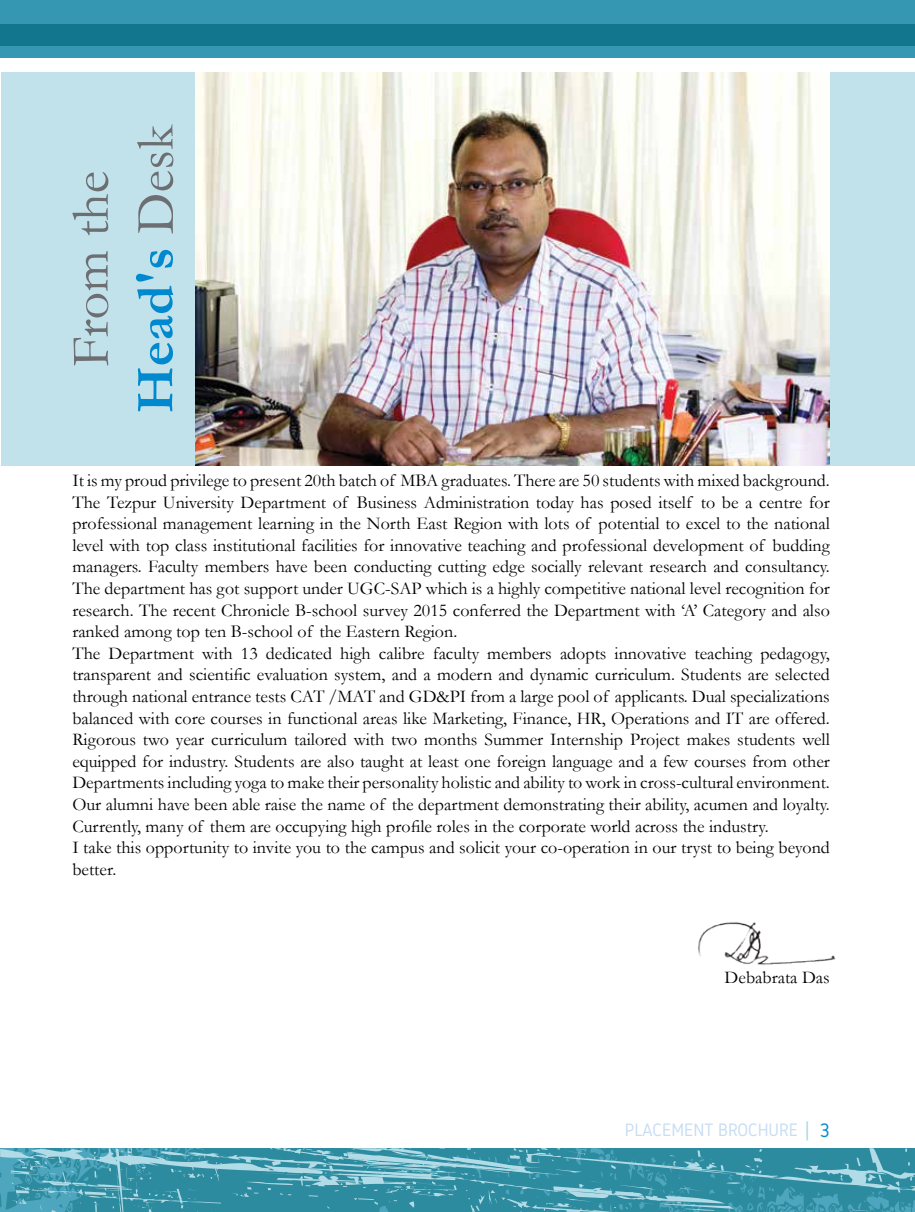
<style>
.page{position:relative;width:915px;height:1212px;background:#fff}
.page>*{position:absolute;margin:0;border:0;box-sizing:border-box;transform-origin:0 0}
.t1{font:54px/64.8px "Garamond";color:#6d6e71;text-align:center}
.t2{font:18px/21.6px "Garamond";color:#000}
.t3{font:18px "Gidole";color:#c7ddf3}
.s1{font-weight:700;color:#0089cf}
.s2{font-size:19.5px;color:#a4d5e2}
.s3{font-size:19.5px;color:#0089cf}
</style>
<div class="page">
<div style="left:0;top:0;width:914px;height:57px;background:#3597b2"></div>
<div style="left:0;top:25px;width:914px;height:21px;background:#13768f"></div>
<svg style="left:0;top:1148px;width:914px;height:64px"></svg>
<div style="left:1px;top:72px;width:913px;height:394px;background:#c1e1eb"></div>
<img style="left:196px;top:72px;width:633px;height:394px">
<img style="left:698px;top:922px;width:138px;height:43px">
<h1 class="t1" style="left:57px;top:413px;width:290px;rotate:-90deg">From the<br><span class="s1">Head's</span> Desk</h1>
<p class="t2" style="left:72px;top:469px;width:758px">It is my proud privilege to present 20th batch of MBA graduates. There are 50 students with mixed background.<br>The Tezpur University Department of Business Administration today has posed itself to be a centre for professional management learning in the North East Region with lots of potential to excel to the national level with top class institutional facilities for innovative teaching and professional development of budding managers. Faculty members have been conducting cutting edge socially relevant research and consultancy.<br>The department has got support under UGC-SAP which is a highly competitive national level recognition for research. The recent Chronicle B-school survey 2015 conferred the Department with ‘A’ Category and also ranked among top ten B-school of the Eastern Region.<br>The Department with 13 dedicated high calibre faculty members adopts innovative teaching pedagogy, transparent and scientific evaluation system, and a modern and dynamic curriculum. Students are selected through national entrance tests CAT /MAT and GD&amp;PI from a large pool of applicants. Dual specializations balanced with core courses in functional areas like Marketing, Finance, HR, Operations and IT are offered.<br>Rigorous two year curriculum tailored with two months Summer Internship Project makes students well equipped for industry. Students are also taught at least one foreign language and a few courses from other Departments including yoga to make their personality holistic and ability to work in cross-cultural environment.<br>Our alumni have been able raise the name of the department demonstrating their ability, acumen and loyalty.<br>Currently, many of them are occupying high profile roles in the corporate world across the industry.<br>I take this opportunity to invite you to the campus and solicit your co-operation in our tryst to being beyond better.</p>
<p class="t2" style="left:724px;top:966px;width:107px">Debabrata Das</p>
<p class="t3" style="left:624px;top:1119px;width:206px">PLACEMENT BROCHURE <span class="s2">|</span> <span class="s3">3</span></p>
</div>
